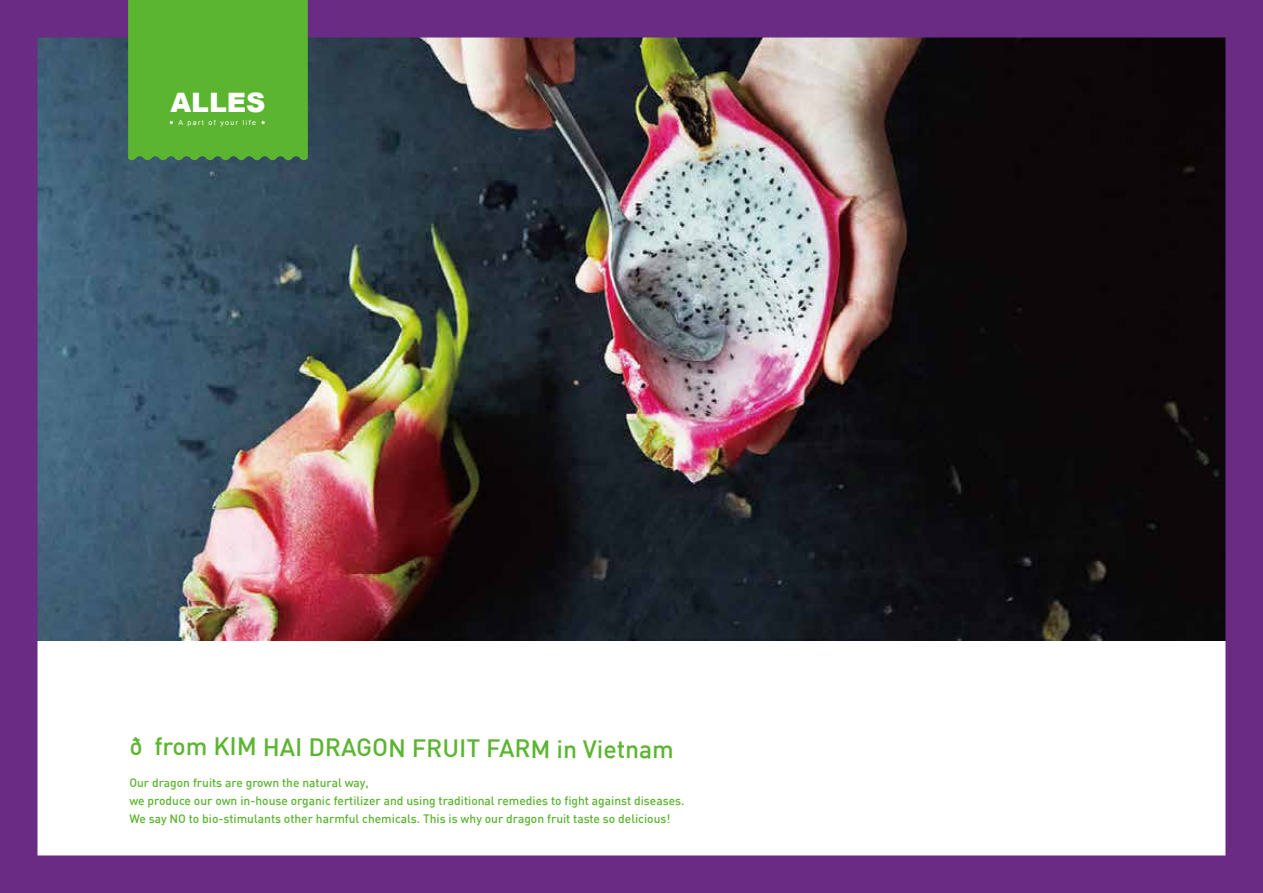
<style>
.page{position:relative;width:1263px;height:893px;background:#fff}
.page>*{position:absolute;margin:0;border:0;box-sizing:border-box;transform-origin:0 0}
.t1{font:900 26.85px "Arial";color:#fff}
.t2{font:500 24.6px "DIN";letter-spacing:-.01em;color:#5cb531}
.t3{font:500 12px/18px "DIN";color:#5cb531}
.t4{font:6.9px "Arial";letter-spacing:.2em;color:#fff}
</style>
<div class="page">
<img style="left:0;top:0;width:1263px;height:893px">
<div style="left:128px;top:0;width:180px;height:160px;background:#5cb531"></div>
<h1 class="t1" style="left:170px;top:83px;width:97px">ALLES</h1>
<p class="t4" style="left:179px;top:118px;width:79px">A part of your life</p>
<h2 class="t2" style="left:129px;top:732px;width:546px">ð from KIM HAI DRAGON FRUIT FARM in Vietnam</h2>
<p class="t3" style="left:129px;top:773px;width:556px">Our dragon fruits are grown the natural way,<br>we produce our own in-house organic fertilizer and using traditional remedies to fight against diseases.<br>We say NO to bio-stimulants other harmful chemicals. This is why our dragon fruit taste so delicious!</p>
</div>
